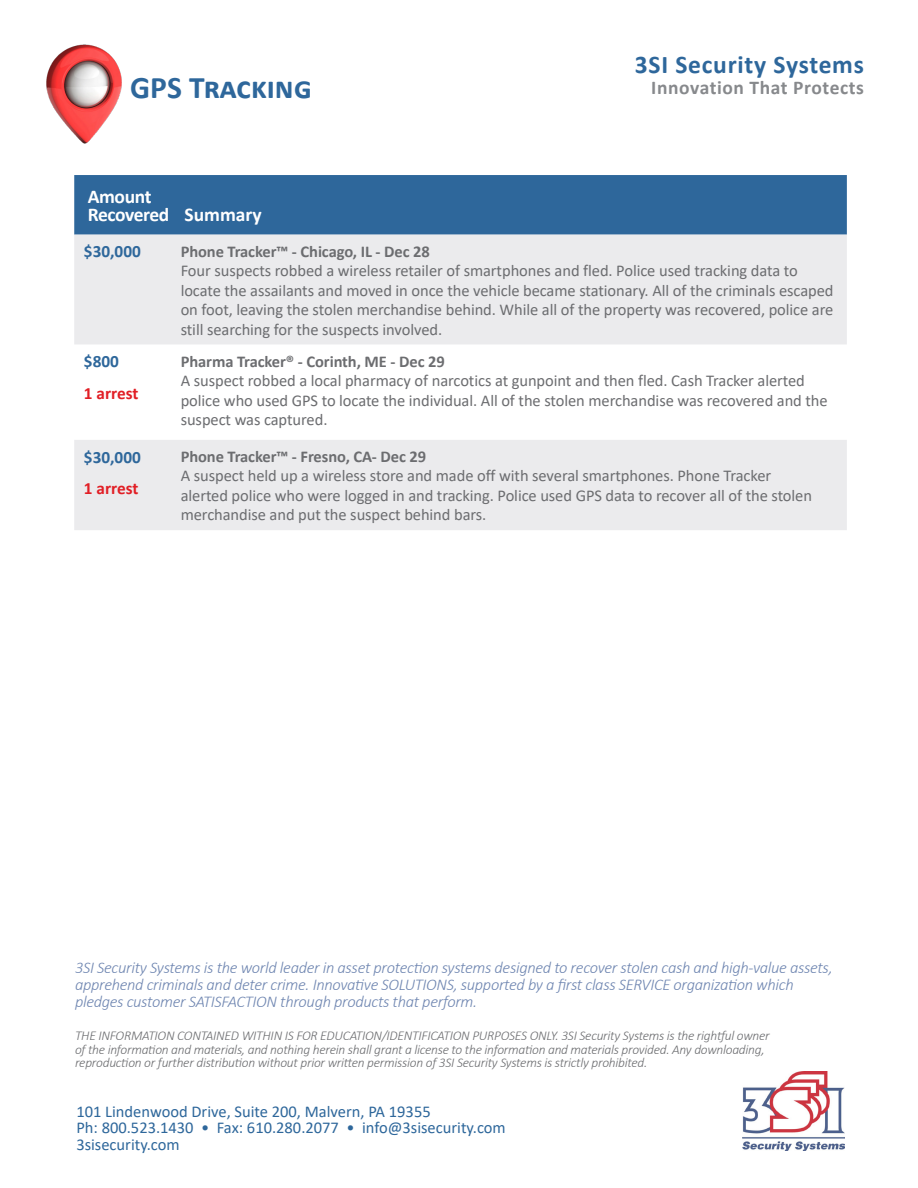
<style>
.page{position:relative;width:918px;height:1188px;background:#fff}
.page>*{position:absolute;margin:0;border:0;box-sizing:border-box;transform-origin:0 0}
.t1{font:700 31.5px "Calibri";color:#2e679b}
.t2{font:700 25.5px "Calibri";letter-spacing:.03em;color:#2e679b}
.t3{font:700 19.5px "Calibri";letter-spacing:.03em;color:#87898c}
.subtitle{font:700 19.5px/18px "Calibri";letter-spacing:-.02em;color:#fff}
.subtitle-2{font:700 19.5px "Calibri";color:#fff}
.subtitle-3{font:700 17.25px "Calibri";color:#2e679b}
.subtitle-4{font:700 17.25px "Calibri";color:#e11e25}
.grey_text{font:16.5px/19.5px "Calibri";letter-spacing:-.005em;color:#6c6d70}
.t4{font:italic 300 16.5px/17.2px "Calibri";letter-spacing:-.02em;color:#6f86b1}
.t5{font:16.5px/16.5px "Calibri";color:#2e679b}
.t6{font:italic 300 13.5px/13.5px "Calibri";letter-spacing:-.02em;color:#6c6d70}
.s1{font-weight:700}
</style>
<div class="page">
<img style="left:46px;top:44px;width:76px;height:99px">
<img style="left:743px;top:1071px;width:102px;height:80px">
<div style="left:74px;top:175px;width:773px;height:60px;background:#2e679b"></div>
<svg style="left:74px;top:235px;width:773px;height:295px;fill:#ebebed"></svg>
<h2 class="t2" style="left:635px;top:47px;width:231px">3SI Security Systems</h2>
<h1 class="t1" style="left:130px;top:65px;width:183px">GPS Tracking</h1>
<p class="t3" style="left:651px;top:74px;width:214px">Innovation That Protects</p>
<p class="subtitle" style="left:88px;top:187px;width:83px">Amount<br>Recovered</p>
<p class="subtitle-2" style="left:184px;top:201px;width:79px">Summary</p>
<p class="subtitle-3" style="left:84px;top:239px;width:58px">$30,000</p>
<p class="grey_text" style="left:181px;top:241px;width:654px"><span class="s1">Phone Tracker™ - Chicago, IL - Dec 28<br></span>Four suspects robbed a wireless retailer of smartphones and fled. Police used tracking data to locate the assailants and moved in once the vehicle became stationary. All of the criminals escaped on foot, leaving the stolen merchandise behind. While all of the property was recovered, police are still searching for the suspects involved.</p>
<p class="subtitle-3" style="left:84px;top:349px;width:36px">$800</p>
<p class="subtitle-4" style="left:84px;top:381px;width:56px">1 arrest</p>
<p class="grey_text" style="left:181px;top:351px;width:649px"><span class="s1">Pharma Tracker® - Corinth, ME - Dec 29<br></span>A suspect robbed a local pharmacy of narcotics at gunpoint and then fled. Cash Tracker alerted police who used GPS to locate the individual. All of the stolen merchandise was recovered and the suspect was captured.</p>
<p class="subtitle-3" style="left:84px;top:445px;width:58px">$30,000</p>
<p class="subtitle-4" style="left:84px;top:476px;width:56px">1 arrest</p>
<p class="grey_text" style="left:181px;top:446px;width:633px"><span class="s1">Phone Tracker™ - Fresno, CA- Dec 29<br></span>A suspect held up a wireless store and made off with several smartphones. Phone Tracker alerted police who were logged in and tracking. Police used GPS data to recover all of the stolen merchandise and put the suspect behind bars.</p>
<p class="t4" style="left:75px;top:958px;width:759px">3SI Security Systems is the world leader in asset protection systems designed to recover stolen cash and high-value assets, apprehend criminals and deter crime. Innovative SOLUTIONS, supported by a first class SERVICE organization which pledges customer SATISFACTION through products that perform.</p>
<p class="t6" style="left:75px;top:1029px;width:696px">THE INFORMATION CONTAINED WITHIN IS FOR EDUCATION/IDENTIFICATION PURPOSES ONLY. 3SI Security Systems is the rightful owner of the information and materials, and nothing herein shall grant a license to the information and materials provided. Any downloading, reproduction or further distribution without prior written permission of 3SI Security Systems is strictly prohibited.</p>
<p class="t5" style="left:76px;top:1102px;width:431px">101 Lindenwood Drive, Suite 200, Malvern, PA 19355<br>Ph: 800.523.1430 • Fax: 610.280.2077 • info@3sisecurity.com<br>3sisecurity.com</p>
</div>
